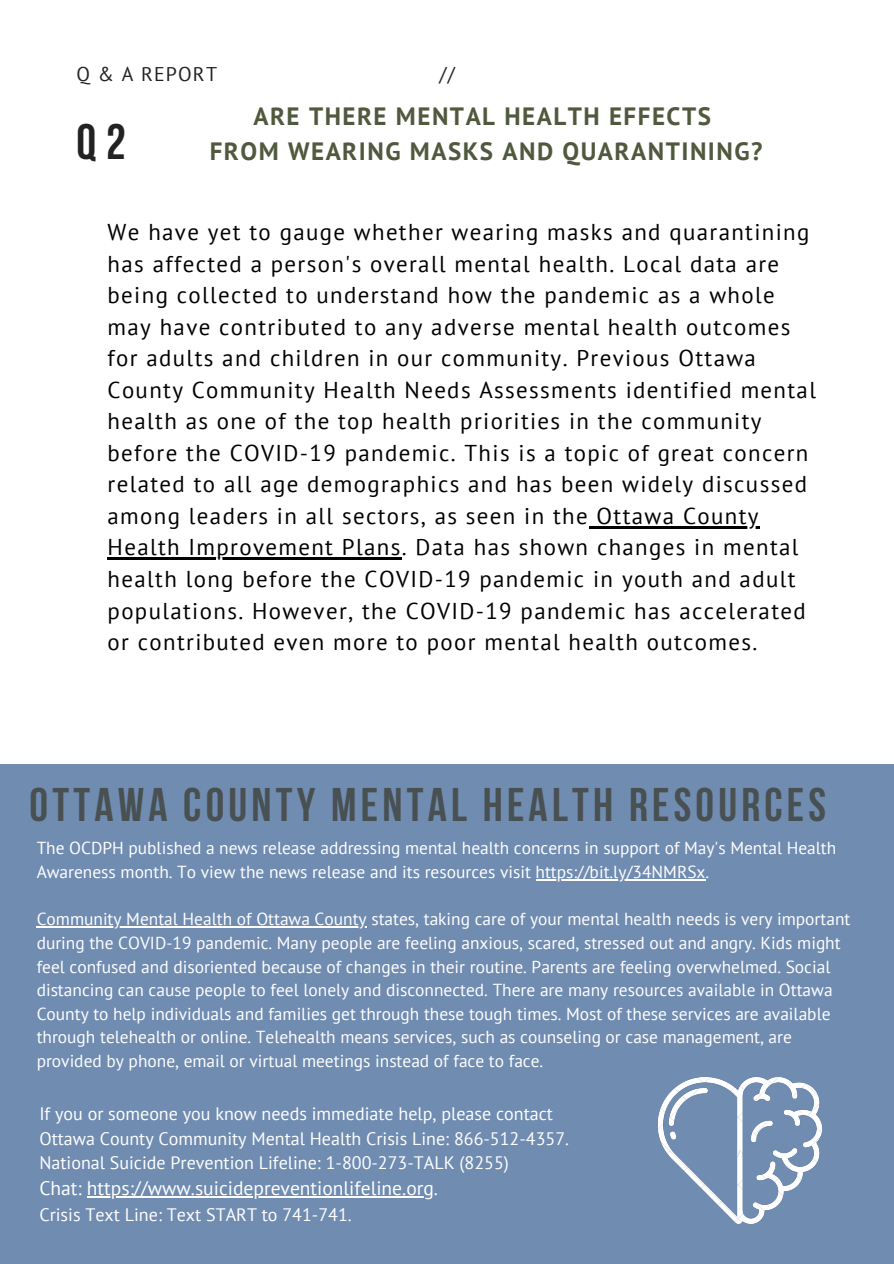
<style>
.page{position:relative;width:894px;height:1264px;background:#fff}
.page>*{position:absolute;margin:0;border:0;box-sizing:border-box;transform-origin:0 0}
.t1{font:700 49.65px "Bebas Neue";color:#222}
.t2{font:700 46.95px "Bebas Neue";letter-spacing:.09em;color:#495052}
.t3{font:700 25.05px "PT Sans";letter-spacing:.06em;color:#50593d}
.t4{font:22.8px/31.5px "PT Sans";letter-spacing:.06em;color:#000}
.t5{font:19.8px "PT Sans";letter-spacing:.06em;color:#222}
.t6{font:19.5px "PT Sans";color:#fff}
.t7{font:18px "PT Sans";color:#fff}
.t8{font:17.4px/23.7px "PT Sans";color:#fff}
</style>
<div class="page">
<div style="left:0;top:764px;width:893px;height:499px;background:#708cb1"></div>
<hr style="left:535px;top:879px;width:170px;height:1px;background:#fff">
<hr style="left:37px;top:926px;width:329px;height:1px;background:#fff">
<hr style="left:87px;top:1196px;width:347px;height:1px;background:#fff">
<img style="left:657px;top:1077px;width:165px;height:146px">
<hr style="left:589px;top:526px;width:170px;height:2px;background:#000">
<hr style="left:108px;top:557px;width:293px;height:3px;background:#000">
<p class="t5" style="left:77px;top:61px;width:142px">Q &amp; A REPORT</p>
<p class="t5" style="left:439px;top:61px;width:17px">//</p>
<p class="t1" style="left:77px;top:122px;width:51px">Q2</p>
<p class="t3" style="left:253px;top:99px;width:459px">ARE THERE MENTAL HEALTH EFFECTS</p>
<p class="t3" style="left:210px;top:134px;width:554px">FROM WEARING MASKS AND QUARANTINING?</p>
<p class="t4" style="left:108px;top:216px;width:709px">We have yet to gauge whether wearing masks and quarantining has affected a person's overall mental health. Local data are being collected to understand how the pandemic as a whole may have contributed to any adverse mental health outcomes for adults and children in our community. Previous Ottawa County Community Health Needs Assessments identified mental health as one of the top health priorities in the community before the COVID-19 pandemic. This is a topic of great concern related to all age demographics and has been widely discussed among leaders in all sectors, as seen in the Ottawa County Health Improvement Plans. Data has shown changes in mental health long before the COVID-19 pandemic in youth and adult populations. However, the COVID-19 pandemic has accelerated or contributed even more to poor mental health outcomes.</p>
<p class="t2" style="left:29px;top:786px;width:797px">OTTAWA COUNTY MENTAL HEALTH RESOURCES</p>
<p class="t8" style="left:37px;top:835px;width:800px">The OCDPH published a news release addressing mental health concerns in support of May's Mental Health<br>Awareness month. To view the news release and its resources visit https://bit.ly/34NMRSx.</p>
<p class="t8" style="left:37px;top:906px;width:815px">Community Mental Health of Ottawa County states, taking care of your mental health needs is very important during the COVID-19 pandemic. Many people are feeling anxious, scared, stressed out and angry. Kids might feel confused and disoriented because of changes in their routine. Parents are feeling overwhelmed. Social distancing can cause people to feel lonely and disconnected. There are many resources available in Ottawa County to help individuals and families get through these tough times. Most of these services are available through telehealth or online. Telehealth means services, such as counseling or case management, are provided by phone, email or virtual meetings instead of face to face.</p>
<p class="t7" style="left:39px;top:1101px;width:515px">If you or someone you know needs immediate help, please contact</p>
<p class="t7" style="left:39px;top:1126px;width:531px">Ottawa County Community Mental Health Crisis Line: 866-512-4357.</p>
<p class="t7" style="left:39px;top:1150px;width:471px">National Suicide Prevention Lifeline: 1-800-273-TALK (8255)</p>
<p class="t6" style="left:39px;top:1175px;width:400px">Chat: https://www.suicidepreventionlifeline.org.</p>
<p class="t7" style="left:39px;top:1202px;width:314px">Crisis Text Line: Text START to 741-741.</p>
</div>
